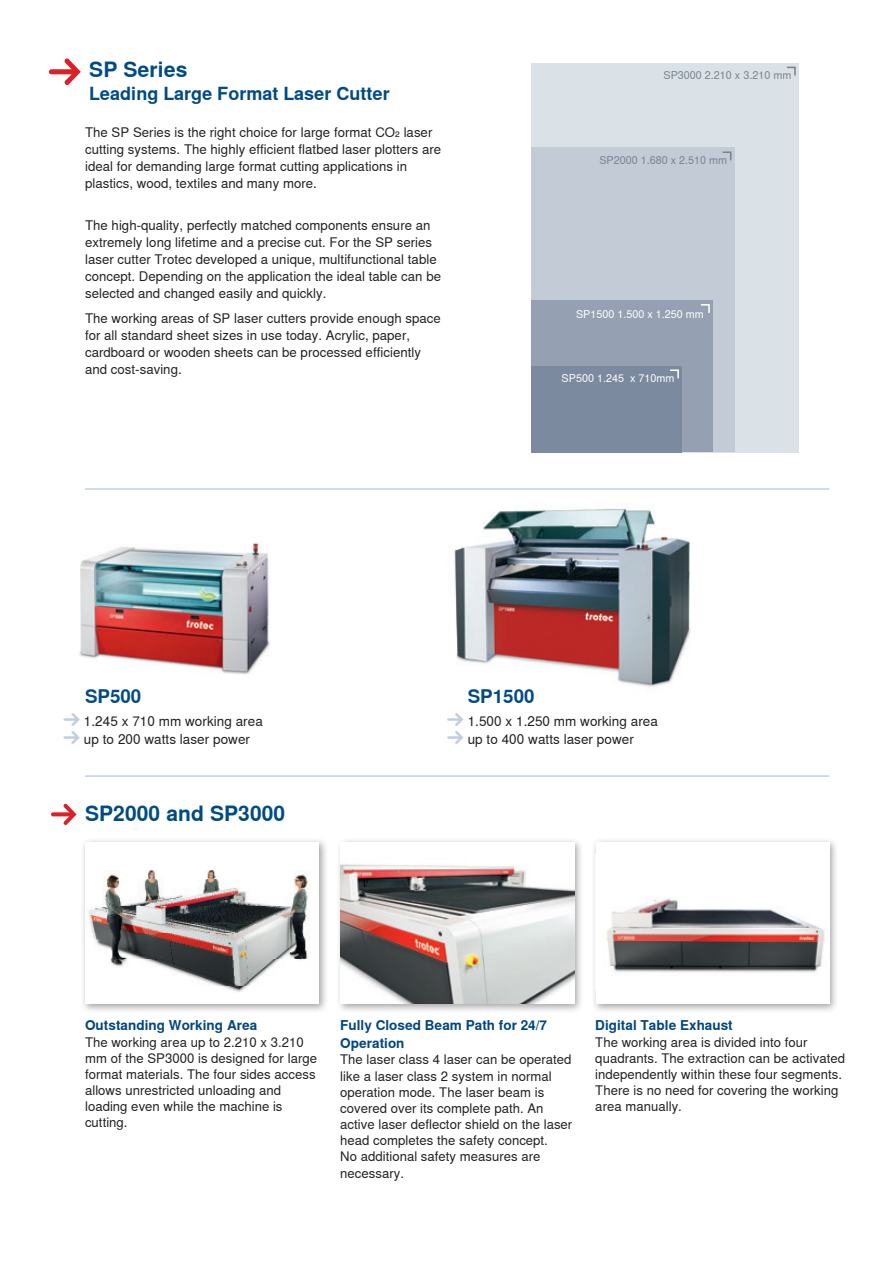
<style>
.page{position:relative;width:893px;height:1263px;background:#fff}
.page>*{position:absolute;margin:0;border:0;box-sizing:border-box;transform-origin:0 0}
.t1{font:700 21px "Nimbus Sans Global";letter-spacing:.005em;color:#004b84}
.t2{font:700 18.75px "Nimbus Sans Global";color:#004b84}
.t3{font:700 18px "Nimbus Sans Global";color:#004b84}
.t4{font:13.5px/17.9px "Nimbus Sans Global";letter-spacing:.005em;color:#231f20}
.t5{font:700 13.5px/17.9px "Nimbus Sans Global";letter-spacing:.005em;color:#004680}
.t6{font:13.2px/16.2px "Nimbus Sans Global";letter-spacing:.005em;color:#231f20}
.t7{font:10.8px "Nimbus Sans Global";color:#78838e}
.t8{font:10.8px "Nimbus Sans Global";color:#fff}
.s1{font-family:"Tro Tec Pfeil";font-size:18px;color:#becde0}
</style>
<div class="page">
<img style="left:454px;top:508px;width:237px;height:180px">
<img style="left:79px;top:543px;width:191px;height:131px">
<svg style="left:49px;top:58px;width:32px;height:27px"></svg>
<hr style="left:85px;top:488px;width:744px;height:2px;background:#c1d0e0">
<div style="left:531px;top:63px;width:268px;height:389px;background:#dae2e7"></div>
<div style="left:531px;top:148px;width:204px;height:304px;background:#c3cbd7"></div>
<div style="left:531px;top:301px;width:182px;height:151px;background:#95a1b3"></div>
<svg style="left:701px;top:304px;width:9px;height:9px"></svg>
<div style="left:531px;top:366px;width:151px;height:86px;background:#7c8a9f"></div>
<svg style="left:670px;top:369px;width:9px;height:10px"></svg>
<svg style="left:786px;top:66px;width:10px;height:10px"></svg>
<svg style="left:722px;top:151px;width:10px;height:10px"></svg>
<hr style="left:85px;top:775px;width:744px;height:2px;background:#c1d0e0">
<div style="left:80px;top:837px;width:248px;height:176px;background:#231f20;opacity:.4"></div>
<img style="left:85px;top:842px;width:234px;height:161px">
<div style="left:336px;top:837px;width:248px;height:176px;background:#231f20;opacity:.4"></div>
<img style="left:341px;top:842px;width:233px;height:161px">
<div style="left:591px;top:837px;width:248px;height:176px;background:#231f20;opacity:.4"></div>
<div style="left:596px;top:842px;width:234px;height:161px;background:#fff"></div>
<img style="left:605px;top:898px;width:220px;height:75px">
<svg style="left:51px;top:804px;width:26px;height:21px"></svg>
<h1 class="t1" style="left:89px;top:57px;width:100px">SP Series</h1>
<h3 class="t3" style="left:89px;top:84px;width:302px">Leading Large Format Laser Cutter</h3>
<p class="t6" style="left:85px;top:124px;width:358px;line-height:17px">The SP Series is the right choice for large format CO₂ laser cutting systems. The highly efficient flatbed laser plotters are ideal for demanding large format cutting applications in plastics, wood, textiles and many more.</p>
<p class="t6" style="left:85px;top:217px;width:358px;line-height:17px">The high-quality, perfectly matched components ensure an extremely long lifetime and a precise cut. For the SP series laser cutter Trotec developed a unique, multifunctional table concept. Depending on the application the ideal table can be selected and changed easily and quickly.</p>
<p class="t6" style="left:85px;top:310px;width:357px;line-height:17px">The working areas of SP laser cutters provide enough space for all standard sheet sizes in use today. Acrylic, paper, cardboard or wooden sheets can be processed efficiently and cost-saving.</p>
<p class="t7" style="left:664px;top:69px;width:129px">SP3000 2.210 x 3.210 mm</p>
<p class="t7" style="left:599px;top:154px;width:129px">SP2000 1.680 x 2.510 mm</p>
<p class="t8" style="left:576px;top:308px;width:129px">SP1500 1.500 x 1.250 mm</p>
<p class="t8" style="left:562px;top:372px;width:114px">SP500 1.245 x 710mm</p>
<h2 class="t2" style="left:85px;top:685px;width:58px">SP500</h2>
<h2 class="t2" style="left:468px;top:685px;width:68px">SP1500</h2>
<p class="t4" style="left:63px;top:713px;width:202px"><span class="s1">A</span> 1.245 x 710 mm working area<br><span class="s1">A</span> up to 200 watts laser power</p>
<p class="t4" style="left:446px;top:713px;width:213px"><span class="s1">A</span> 1.500 x 1.250 mm working area<br><span class="s1">A</span> up to 400 watts laser power</p>
<h1 class="t1" style="left:85px;top:802px;width:202px">SP2000 and SP3000</h1>
<p class="t5" style="left:85px;top:1017px;width:174px">Outstanding Working Area</p>
<p class="t6" style="left:85px;top:1034px;width:233px">The working area up to 2.210 x 3.210 mm of the SP3000 is designed for large format materials. The four sides access allows unrestricted unloading and loading even while the machine is cutting.</p>
<p class="t5" style="left:340px;top:1017px;width:208px">Fully Closed Beam Path for 24/7<br>Operation</p>
<p class="t6" style="left:340px;top:1052px;width:234px">The laser class 4 laser can be operated like a laser class 2 system in normal operation mode. The laser beam is covered over its complete path. An active laser deflector shield on the laser head completes the safety concept.<br>No additional safety measures are necessary.</p>
<p class="t5" style="left:595px;top:1017px;width:139px">Digital Table Exhaust</p>
<p class="t6" style="left:595px;top:1034px;width:251px">The working area is divided into four quadrants. The extraction can be activated independently within these four segments.<br>There is no need for covering the working area manually.</p>
</div>
